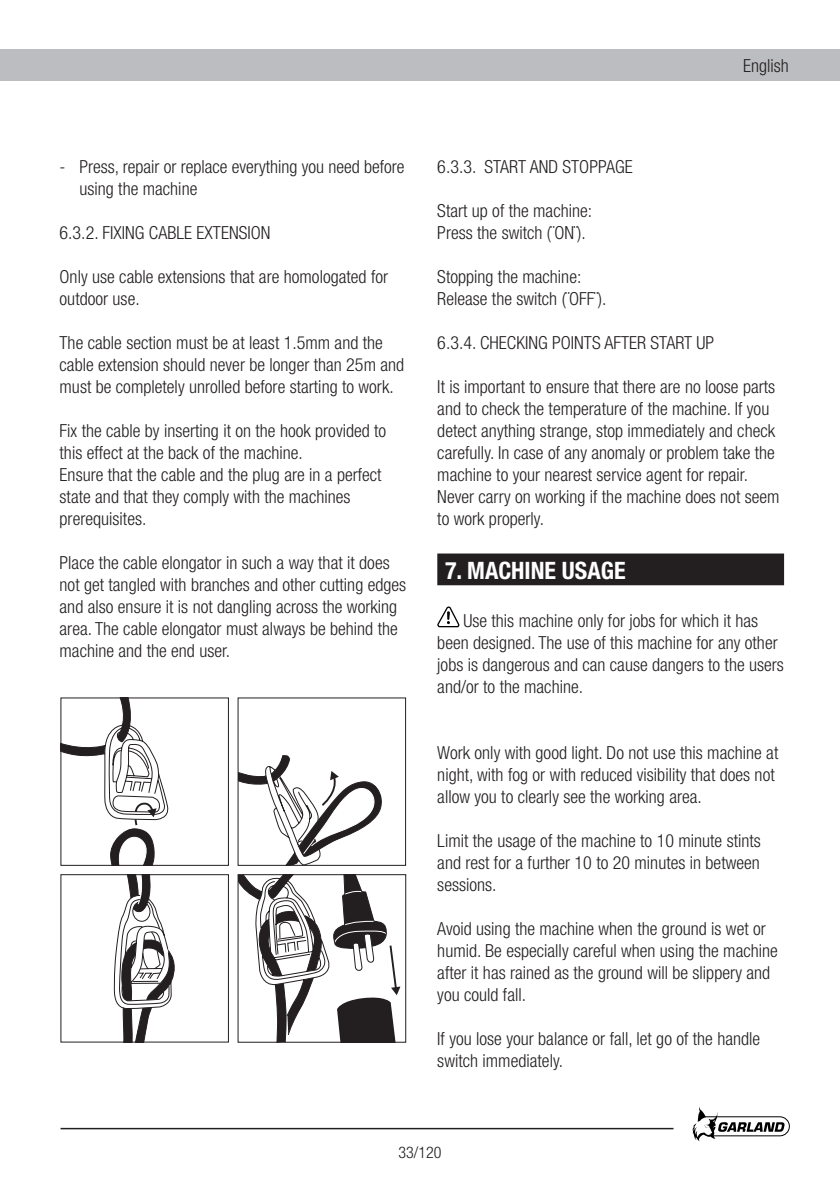
<style>
.page{position:relative;width:840px;height:1191px;background:#fff}
.page>*{position:absolute;margin:0;border:0;box-sizing:border-box;transform-origin:0 0}
.t1{font:700 condensed 24px "Helvetica Neue";color:#fff}
.t2{font:300 condensed 18px/22px "Helvetica Neue";color:#231f20}
.t3{font:300 condensed 16px "Helvetica Neue";color:#231f20}
</style>
<div class="page">
<div style="left:0;top:50px;width:839px;height:31px;background:#bcbdc0"></div>
<svg style="left:692px;top:1107px;width:97px;height:34px"></svg>
<hr style="left:60px;top:1127px;width:613px;height:2px;background:#231f20">
<div style="left:438px;top:554px;width:344px;height:30px;background:#231f20"></div>
<div style="left:437px;top:553px;width:346px;height:32px;border:2px solid #231f20"></div>
<svg style="left:437px;top:607px;width:23px;height:21px"></svg>
<svg style="left:62px;top:699px;width:107px;height:164px"></svg>
<div style="left:60px;top:697px;width:169px;height:168px;border:1px solid #231f20"></div>
<svg style="left:239px;top:755px;width:143px;height:108px"></svg>
<div style="left:237px;top:697px;width:169px;height:168px;border:1px solid #231f20"></div>
<svg style="left:113px;top:876px;width:62px;height:164px"></svg>
<div style="left:60px;top:874px;width:169px;height:168px;border:1px solid #231f20"></div>
<svg style="left:239px;top:876px;width:161px;height:164px"></svg>
<div style="left:237px;top:874px;width:169px;height:168px;border:1px solid #231f20"></div>
<p class="t2" style="left:742px;top:55px;width:47px">English</p>
<p class="t2" style="left:79px;top:156px;width:326px;text-indent:-20px">- Press, repair or replace everything you need before using the machine</p>
<p class="t2" style="left:60px;top:222px;width:212px">6.3.2. FIXING CABLE EXTENSION</p>
<p class="t2" style="left:60px;top:266px;width:330px">Only use cable extensions that are homologated for outdoor use.</p>
<p class="t2" style="left:60px;top:332px;width:346px">The cable section must be at least 1.5mm and the cable extension should never be longer than 25m and must be completely unrolled before starting to work.</p>
<p class="t2" style="left:60px;top:420px;width:328px">Fix the cable by inserting it on the hook provided to this effect at the back of the machine.<br>Ensure that the cable and the plug are in a perfect state and that they comply with the machines prerequisites.</p>
<p class="t2" style="left:60px;top:551px;width:348px">Place the cable elongator in such a way that it does not get tangled with branches and other cutting edges and also ensure it is not dangling across the working area. The cable elongator must always be behind the machine and the end user.</p>
<p class="t2" style="left:437px;top:155px;width:197px">6.3.3. START AND STOPPAGE</p>
<p class="t2" style="left:437px;top:199px;width:156px">Start up of the machine:<br>Press the switch (¨ON¨).</p>
<p class="t2" style="left:437px;top:265px;width:170px">Stopping the machine:<br>Release the switch (¨OFF¨).</p>
<p class="t2" style="left:437px;top:331px;width:278px">6.3.4. CHECKING POINTS AFTER START UP</p>
<p class="t2" style="left:437px;top:375px;width:343px">It is important to ensure that there are no loose parts and to check the temperature of the machine. If you detect anything strange, stop immediately and check carefully. In case of any anomaly or problem take the machine to your nearest service agent for repair.<br>Never carry on working if the machine does not seem to work properly.</p>
<h1 class="t1" style="left:445px;top:555px;width:182px">7. MACHINE USAGE</h1>
<p class="t2" style="left:437px;top:610px;width:348px;text-indent:26px">Use this machine only for jobs for which it has been designed. The use of this machine for any other jobs is dangerous and can cause dangers to the users and/or to the machine.</p>
<p class="t2" style="left:437px;top:742px;width:342px">Work only with good light. Do not use this machine at night, with fog or with reduced visibility that does not allow you to clearly see the working area.</p>
<p class="t2" style="left:437px;top:830px;width:325px;text-align:justify">Limit the usage of the machine to 10 minute stints and rest for a further 10 to 20 minutes in between sessions.</p>
<p class="t2" style="left:437px;top:918px;width:342px">Avoid using the machine when the ground is wet or humid. Be especially careful when using the machine after it has rained as the ground will be slippery and you could fall.</p>
<p class="t2" style="left:437px;top:1028px;width:324px">If you lose your balance or fall, let go of the handle switch immediately.</p>
<p class="t3" style="left:398px;top:1142px;width:45px">33/120</p>
</div>
